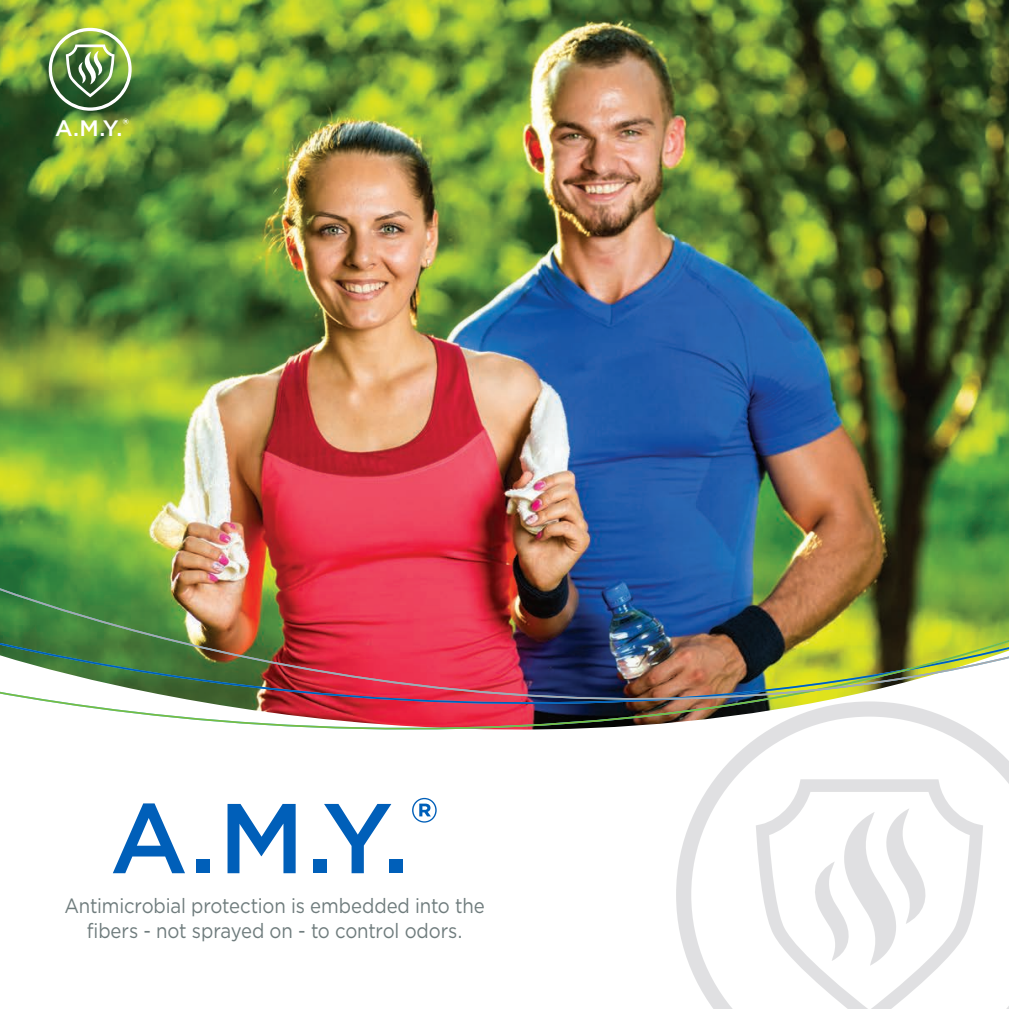
<style>
.page{position:relative;width:1009px;height:1009px;background:#fff}
.page>*{position:absolute;margin:0;border:0;box-sizing:border-box;transform-origin:0 0}
.t1{font:500 99.05px "Gotham";color:#005fb9}
.t2{font:500 22.22px "Gotham";color:#fff}
.t3{font:20.65px/24.5px "Gotham HTF";letter-spacing:-.005em;color:#6f7c7d;text-align:center;scale:.9 1}
</style>
<div class="page">
<img style="left:0;top:0;width:1009px;height:568px">
<img style="left:0;top:568px;width:1009px;height:162px">
<svg style="left:676px;top:701px;width:333px;height:308px"></svg>
<svg style="left:756px;top:779px;width:227px;height:230px"></svg>
<svg style="left:810px;top:808px;width:120px;height:158px"></svg>
<svg style="left:49px;top:28px;width:83px;height:83px"></svg>
<p class="t2" style="left:55px;top:114px;width:75px">A.M.Y.<sup>®</sup></p>
<h1 class="t1" style="left:110px;top:773px;width:330px">A.M.Y.<sup>®</sup></h1>
<p class="t3" style="left:64px;top:893px;width:469px">Antimicrobial protection is embedded into the fibers - not sprayed on - to control odors.</p>
</div>
